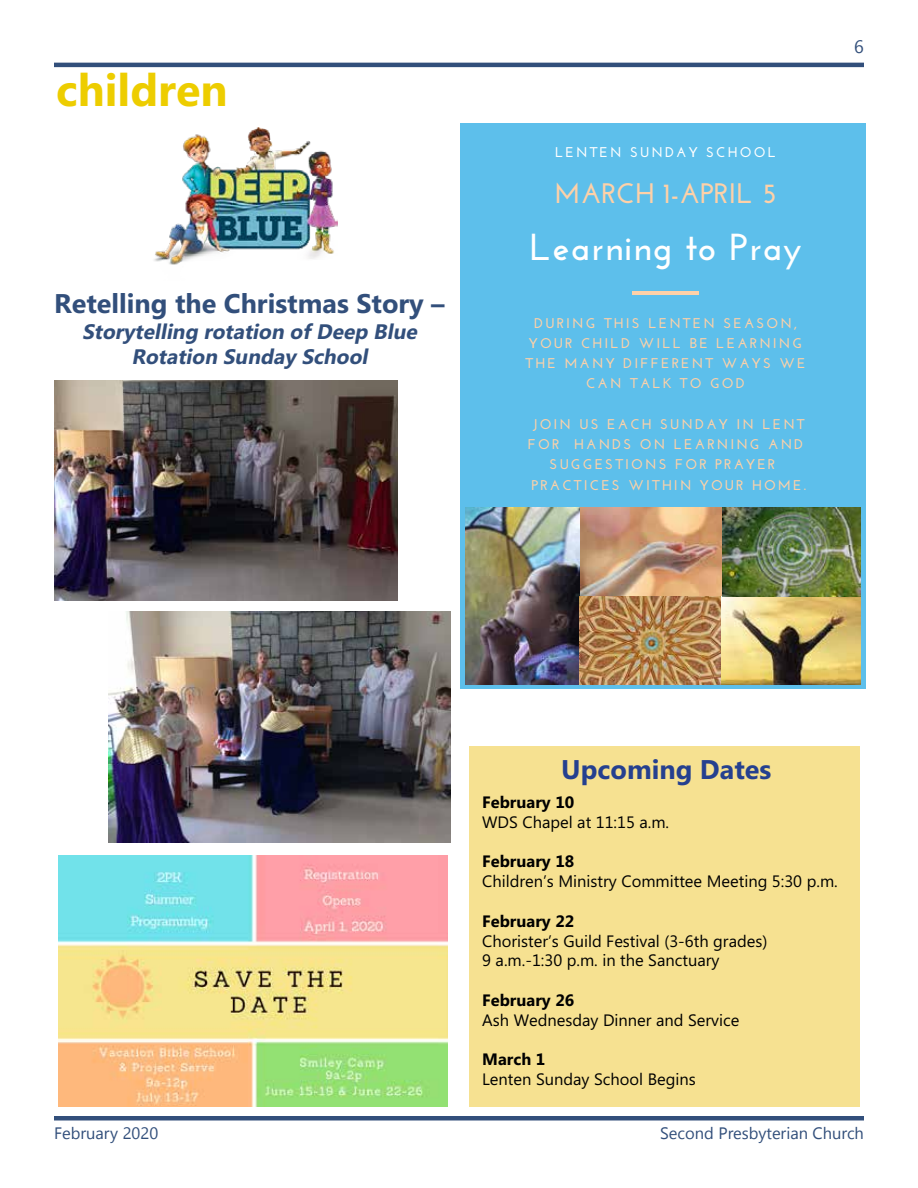
<style>
.page{position:relative;width:918px;height:1188px;background:#fff}
.page>*{position:absolute;margin:0;border:0;box-sizing:border-box;transform-origin:0 0}
.t1{font:700 45px "Microsoft Phags Pa";color:#edcd00}
.t2{font:700 37.5px "Josefin Sans";letter-spacing:.03em;color:#fff}
.t3{font:700 28.2px "Josefin Sans";color:#fed1a8}
.t4{font:700 27px "Microsoft Phags Pa";color:#324f7b}
.t5{font:700 27px "Microsoft Phags Pa";color:#25408f}
.t6{font:italic 700 21px/25.2px "Microsoft Phags Pa";color:#324f7b;text-align:center}
.t7{font:16.5px/19.8px "Microsoft Phags Pa";color:#000}
.t8{font:700 16.5px "Microsoft Phags Pa";color:#000}
.t9{font:700 14.1px/20.2px "Josefin Sans";letter-spacing:.15em;color:#fed1a8;text-align:center}
.t10{font:700 14.1px "Josefin Sans";letter-spacing:.15em;color:#fff}
</style>
<div class="page">
<hr style="left:54px;top:63px;width:810px;height:4px;background:#324f7b">
<hr style="left:54px;top:1116px;width:810px;height:4px;background:#324f7b">
<div style="left:469px;top:746px;width:391px;height:361px;background:#f6e191"></div>
<img style="left:58px;top:855px;width:389px;height:252px">
<div style="left:461px;top:123px;width:405px;height:565px;background:#5dbfeb"></div>
<hr style="left:632px;top:291px;width:67px;height:4px;background:#fed1a8">
<img style="left:466px;top:508px;width:394px;height:177px">
<img style="left:154px;top:127px;width:184px;height:138px">
<img style="left:54px;top:380px;width:343px;height:221px">
<img style="left:108px;top:611px;width:343px;height:231px">
<h1 class="t1" style="left:56px;top:58px;width:173px">children</h1>
<h3 class="t4" style="left:54px;top:285px;width:392px">Retelling the Christmas Story –</h3>
<p class="t6" style="left:82px;top:317px;width:341px">Storytelling rotation ofDeep Blue<br>Rotation Sunday School</p>
<p class="t10" style="left:555px;top:144px;width:223px">LENTEN SUNDAY SCHOOL</p>
<h3 class="t3" style="left:554px;top:177px;width:224px">MARCH 1-APRIL 5</h3>
<h2 class="t2" style="left:529px;top:225px;width:274px">Learning to Pray</h2>
<p class="t9" style="left:526px;top:313px;width:282px">DURING THIS LENTEN SEASON,<br>YOUR CHILD WILL BE LEARNING<br>THE MANY DIFFERENT WAYS WE<br>CAN TALK TO GOD</p>
<p class="t9" style="left:533px;top:414px;width:274px">JOIN US EACH SUNDAY IN LENT</p>
<p class="t9" style="left:528px;top:434px;width:277px">FOR HANDS ON LEARNING AND</p>
<p class="t9" style="left:550px;top:454px;width:227px">SUGGESTIONS FOR PRAYER</p>
<p class="t9" style="left:531px;top:475px;width:276px">PRACTICES WITHIN YOUR HOME.</p>
<h3 class="t5" style="left:561px;top:751px;width:212px">Upcoming Dates</h3>
<p class="t8" style="left:482px;top:790px;width:94px">February 10</p>
<p class="t7" style="left:482px;top:811px;width:189px">WDS Chapel at 11:15 a.m.</p>
<p class="t8" style="left:482px;top:850px;width:94px">February 18</p>
<p class="t7" style="left:482px;top:871px;width:357px">Children’s Ministry Committee Meeting 5:30 p.m.</p>
<p class="t8" style="left:482px;top:909px;width:94px">February 22</p>
<p class="t7" style="left:482px;top:930px;width:287px">Chorister’s Guild Festival (3-6th grades)<br>9 a.m.-1:30 p.m. in the Sanctuary</p>
<p class="t8" style="left:482px;top:988px;width:94px">February 26</p>
<p class="t7" style="left:482px;top:1009px;width:259px">Ash Wednesday Dinner and Service</p>
<p class="t8" style="left:482px;top:1048px;width:65px">March 1</p>
<p class="t7" style="left:482px;top:1069px;width:215px">Lenten Sunday School Begins</p>
</div>
